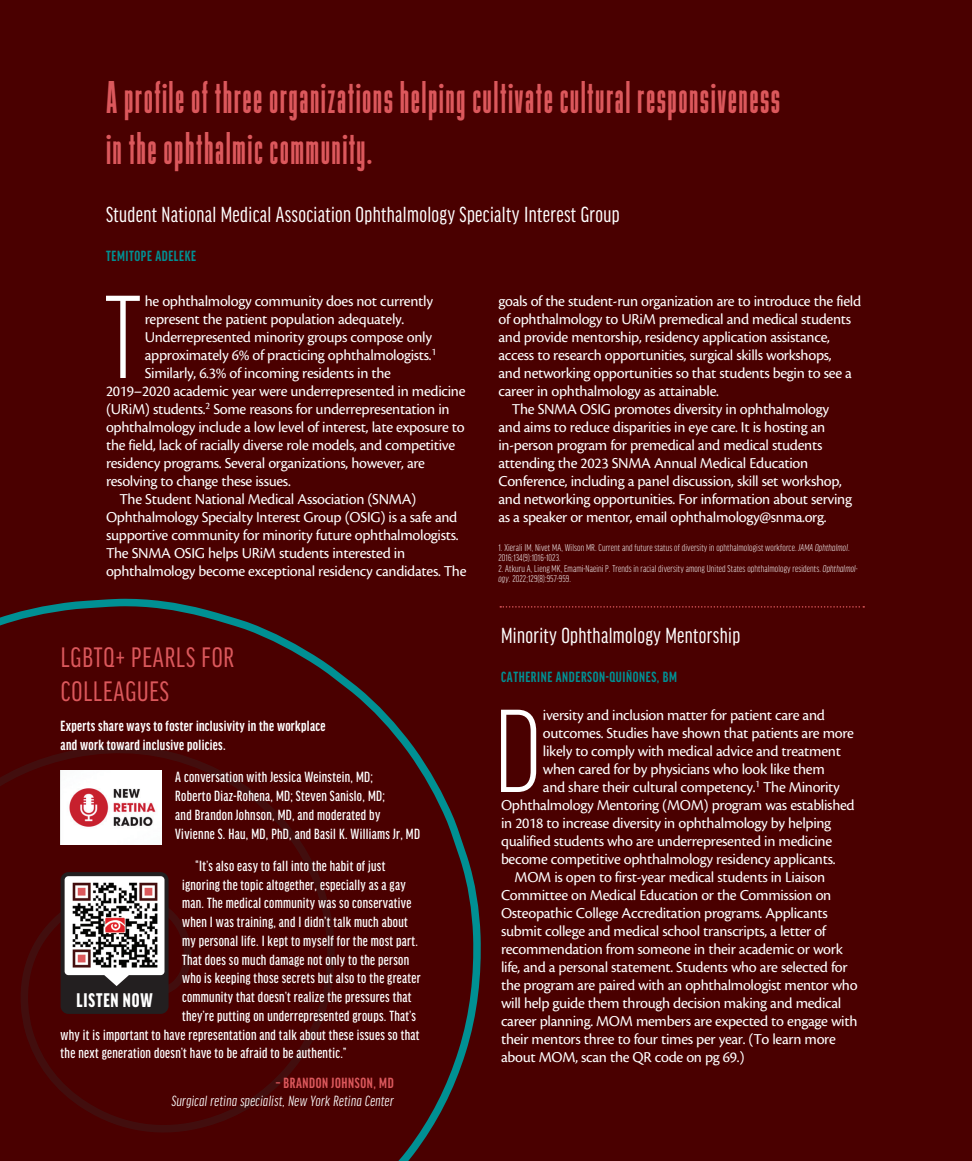
<style>
.page{position:relative;width:972px;height:1161px;background:#4a0000}
.page>*{position:absolute;margin:0;border:0;box-sizing:border-box;transform-origin:0 0}
.body_first{font:300 extra-condensed 126.15px "Good Headline Pro";color:#fff}
.t1{font:48px/51px "Bee Four";letter-spacing:.03em;color:#dc585c}
.sidebar_h1{font:30px/34.5px "Good Headline Pro X Cond News";letter-spacing:.03em;color:#dc585c}
.deck{font:23.25px "Good Headline Pro X Cond News";letter-spacing:.015em;color:#fff}
.subhead_alternate{font:900 extra-condensed 21px "Good Headline Pro";letter-spacing:.04em;color:#fff}
.body{font:15.75px/18px "Cronos Pro";letter-spacing:-.02em;color:#fff}
.body_first-2{font:15.75px "Cronos Pro";letter-spacing:-.02em;color:#fff}
.sidebar_body{font:500 extra-condensed 15.75px/18.8px "Good Headline Pro";letter-spacing:.02em;color:#fff}
.sidebar_deck{font:700 extra-condensed 15.75px/18.8px "Good Headline Pro";letter-spacing:.02em;color:#fff}
.sidebar_author{font:700 extra-condensed 15.75px "Good Headline Pro";letter-spacing:.04em;color:#009093}
.sidebar_body-2{font:italic extra-condensed 15.75px "Good Headline Pro";letter-spacing:.02em;color:#fff}
.bio_name_no_line{font:700 extra-condensed 15.75px "Good Headline Pro";letter-spacing:.04em;color:#dc585c}
.footnote{font:300 extra-condensed 10.5px/10.5px "Good Headline Pro";letter-spacing:.01em;color:#fff}
.s1{font-style:italic}
</style>
<div class="page">
<svg style="left:8px;top:598px;width:473px;height:479px"></svg>
<svg style="left:0;top:615px;width:457px;height:546px"></svg>
<svg style="left:500px;top:606px;width:364px;height:2px"></svg>
<img style="left:61px;top:771px;width:101px;height:74px">
<svg style="left:61px;top:872px;width:108px;height:142px;background:#807879"></svg>
<p class="t1" style="left:106px;top:73px;width:676px">A profile of three organizations helping cultivate cultural responsiveness in the ophthalmic community.</p>
<p class="deck" style="left:106px;top:203px;width:515px">Student National Medical Association Ophthalmology Specialty Interest Group</p>
<p class="sidebar_author" style="left:106px;top:248px;width:91px">TEMITOPE ADELEKE</p>
<p class="body_first" style="left:105px;top:275px;width:37px">T</p>
<p class="body_first-2" style="left:145px;top:292px;width:290px">he ophthalmology community does not currently</p>
<p class="body" style="left:498px;top:292px;width:364px">goals of the student-run organization are to introduce the field of ophthalmology to URiM premedical and medical students and provide mentorship, residency application assistance, access to research opportunities, surgical skills workshops,<br>and networking opportunities so that students begin to see a career in ophthalmology as attainable.</p>
<p class="body" style="left:498px;top:400px;width:355px;text-indent:14px">The SNMA OSIG promotes diversity in ophthalmology and aims to reduce disparities in eye care. It is hosting an in-person program for premedical and medical students attending the 2023 SNMA Annual Medical Education Conference, including a panel discussion, skill set workshop, and networking opportunities. For information about serving as a speaker or mentor, email ophthalmology@snma.org.</p>
<p class="footnote" style="left:498px;top:542px;width:353px">1. Xierali IM, Nivet MA, Wilson MR. Current and future status of diversity in ophthalmologist workforce. <span class="s1">JAMA Ophthalmol</span>.<br>2016;134(9):1016-1023.</p>
<p class="footnote" style="left:498px;top:563px;width:361px">2. Atkuru A, Lieng MK, Emami-Naeini P. Trends in racial diversity among United States ophthalmology residents. <span class="s1">Ophthalmol&shy;ogy</span>. 2022;129(8):957-959.</p>
<p class="body_first-2" style="left:145px;top:310px;width:261px">represent the patient population adequately.</p>
<p class="body_first-2" style="left:145px;top:328px;width:289px">Underrepresented minority groups compose only</p>
<p class="body_first-2" style="left:145px;top:346px;width:293px">approximately 6% of practicing ophthalmologists.<sup>1</sup></p>
<p class="body_first-2" style="left:145px;top:364px;width:248px">Similarly, 6.3% of incoming residents in the</p>
<p class="body_first-2" style="left:106px;top:382px;width:361px">2019–2020 academic year were underrepresented in medicine</p>
<p class="body_first-2" style="left:106px;top:400px;width:345px">(URiM) students.<sup>2</sup> Some reasons for underrepresentation in</p>
<p class="body_first-2" style="left:106px;top:418px;width:360px">ophthalmology include a low level of interest, late exposure to</p>
<p class="body_first-2" style="left:106px;top:436px;width:351px">the field, lack of racially diverse role models, and competitive</p>
<p class="body_first-2" style="left:106px;top:454px;width:321px">residency programs. Several organizations, however, are</p>
<p class="body_first-2" style="left:106px;top:472px;width:186px">resolving to change these issues.</p>
<p class="body" style="left:106px;top:490px;width:362px;text-indent:14px">The Student National Medical Association (SNMA)<br>Ophthalmology Specialty Interest Group (OSIG) is a safe and supportive community for minority future ophthalmologists.<br>The SNMA OSIG helps URiM students interested in ophthalmology become exceptional residency candidates. The</p>
<p class="sidebar_h1" style="left:61px;top:640px;width:175px">LGBTQ+ PEARLS FOR<br>COLLEAGUES</p>
<p class="sidebar_deck" style="left:61px;top:717px;width:267px">Experts share ways to foster inclusivity in the workplace and work toward inclusive policies.</p>
<p class="sidebar_body" style="left:175px;top:768px;width:246px">A conversation with Jessica Weinstein, MD;<br>Roberto Diaz-Rohena, MD; Steven Sanislo, MD;<br>and Brandon Johnson, MD, and moderated by Vivienne S. Hau, MD, PhD, and Basil K. Williams Jr, MD</p>
<p class="sidebar_body" style="left:196px;top:856px;width:191px">“It’s also easy to fall into the habit of just</p>
<p class="sidebar_body" style="left:182px;top:875px;width:225px">ignoring the topic altogether, especially as a gay</p>
<p class="sidebar_body" style="left:182px;top:894px;width:231px">man. The medical community was so conservative</p>
<p class="sidebar_body" style="left:182px;top:913px;width:227px">when I was training, and I didn’t talk much about</p>
<p class="sidebar_body" style="left:182px;top:931px;width:237px">my personal life. I kept to myself for the most part.</p>
<p class="sidebar_body" style="left:182px;top:950px;width:229px">That does so much damage not only to the person</p>
<p class="sidebar_body" style="left:182px;top:969px;width:240px">who is keeping those secrets but also to the greater</p>
<p class="sidebar_body" style="left:182px;top:988px;width:231px">community that doesn’t realize the pressures that</p>
<p class="sidebar_body" style="left:182px;top:1006px;width:235px">they’re putting on underrepresented groups. That’s</p>
<p class="sidebar_body" style="left:61px;top:1025px;width:361px">why it is important to have representation and talk about these issues so that</p>
<p class="sidebar_body" style="left:61px;top:1044px;width:287px">the next generation doesn’t have to be afraid to be authentic.”</p>
<p class="bio_name_no_line" style="left:276px;top:1075px;width:120px">– BRANDON JOHNSON, MD</p>
<p class="sidebar_body-2" style="left:172px;top:1094px;width:224px">Surgical retina specialist, New York Retina Center</p>
<p class="subhead_alternate" style="left:77px;top:989px;width:77px">LISTEN NOW</p>
<p class="deck" style="left:501px;top:624px;width:241px">Minority Ophthalmology Mentorship</p>
<p class="sidebar_author" style="left:501px;top:669px;width:177px">CATHERINE ANDERSON-QUIÑONES, BM</p>
<p class="body_first" style="left:494px;top:689px;width:49px">D</p>
<p class="body_first-2" style="left:543px;top:706px;width:284px">iversity and inclusion matter for patient care and</p>
<p class="body_first-2" style="left:543px;top:724px;width:313px">outcomes. Studies have shown that patients are more</p>
<p class="body_first-2" style="left:543px;top:742px;width:300px">likely to comply with medical advice and treatment</p>
<p class="body_first-2" style="left:543px;top:760px;width:283px">when cared for by physicians who look like them</p>
<p class="body_first-2" style="left:543px;top:778px;width:298px">and share their cultural competency.<sup>1</sup> The Minority</p>
<p class="body_first-2" style="left:501px;top:796px;width:355px">Ophthalmology Mentoring (MOM) program was established</p>
<p class="body_first-2" style="left:501px;top:814px;width:332px">in 2018 to increase diversity in ophthalmology by helping</p>
<p class="body_first-2" style="left:501px;top:832px;width:333px">qualified students who are underrepresented in medicine</p>
<p class="body_first-2" style="left:501px;top:850px;width:336px">become competitive ophthalmology residency applicants.</p>
<p class="body" style="left:501px;top:868px;width:358px;text-indent:14px">MOM is open to first-year medical students in Liaison Committee on Medical Education or the Commission on Osteopathic College Accreditation programs. Applicants submit college and medical school transcripts, a letter of recommendation from someone in their academic or work life, and a personal statement. Students who are selected for the program are paired with an ophthalmologist mentor who will help guide them through decision making and medical career planning. MOM members are expected to engage with their mentors three to four times per year. (To learn more about MOM, scan the QR code on pg 69.)</p>
</div>
